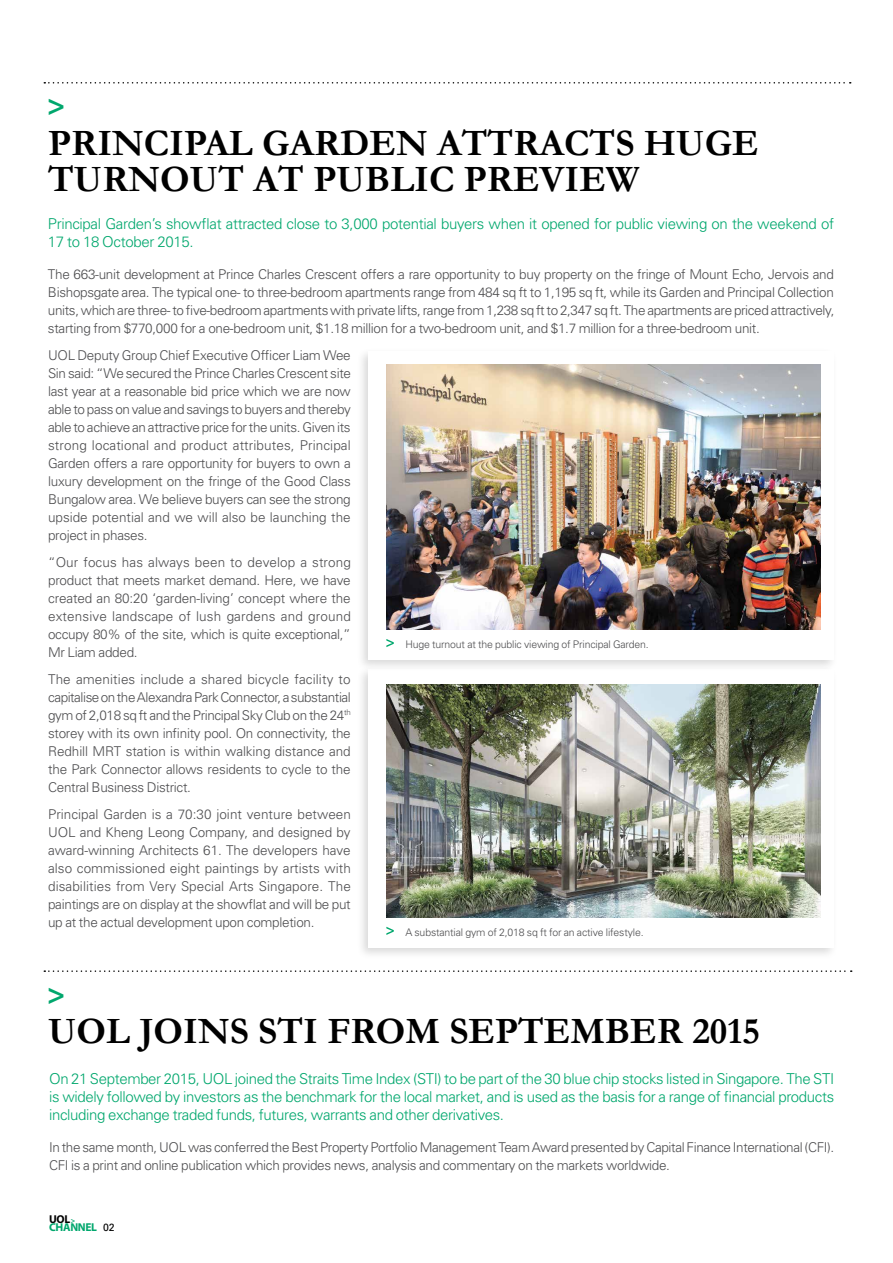
<style>
.page{position:relative;width:893px;height:1263px;background:#fff}
.page>*{position:absolute;margin:0;border:0;box-sizing:border-box;transform-origin:0 0}
.t1{font:700 37.5px/36px "Garamond";color:#000}
.t2{font:700 30.45px "Myriad Pro";color:#00a76d}
.t3{font:300 15px/18px "Univers";letter-spacing:-.02em;color:#00a76d;text-align:justify}
.t4{font:300 13.5px/18px "Univers";letter-spacing:-.02em;color:#4d4d4f;text-align:justify}
.t5{font:700 11.4px "Myriad Pro";letter-spacing:-.03em;color:#00a76d}
.t6{font:700 11.4px "Myriad Pro";color:#000}
.t7{font:300 10.5px "Univers";letter-spacing:-.015em;color:#4d4d4f}
.s1{font-size:7.5px;color:#00a76d}
.s2{font-family:"Univers";font-weight:400;font-size:10.5px;color:#000}
</style>
<div class="page">
<svg style="left:44px;top:82px;width:807px;height:2px"></svg>
<div style="left:356px;top:665px;width:482px;height:294px;background:#000;opacity:.15"></div>
<div style="left:369px;top:669px;width:465px;height:278px;background:#fff"></div>
<div style="left:356px;top:347px;width:482px;height:325px;background:#000;opacity:.15"></div>
<div style="left:369px;top:351px;width:465px;height:309px;background:#fff"></div>
<img style="left:387px;top:685px;width:433px;height:232px">
<img style="left:387px;top:365px;width:433px;height:265px">
<svg style="left:44px;top:970px;width:808px;height:2px"></svg>
<svg style="left:386px;top:927px;width:8px;height:8px"></svg>
<svg style="left:386px;top:639px;width:8px;height:8px"></svg>
<h2 class="t2" style="left:47px;top:85px;width:20px">&gt;</h2>
<h1 class="t1" style="left:48px;top:124px;width:712px">PRINCIPAL GARDEN ATTRACTS HUGE<br>TURNOUT AT PUBLIC PREVIEW</h1>
<p class="t3" style="left:48px;top:214px;width:788px">Principal Garden’s showflat attracted close to 3,000 potential buyers when it opened for public viewing on the weekend of<br>17 to 18 October 2015.</p>
<p class="t4" style="left:48px;top:264px;width:788px">The 663-unit development at Prince Charles Crescent offers a rare opportunity to buy property on the fringe of Mount Echo, Jervois and Bishopsgate area. The typical one- to three-bedroom apartments range from 484 sq ft to 1,195 sq ft, while its Garden and Principal Collection units, which are three- to five-bedroom apartments with private lifts, range from 1,238 sq ft to 2,347 sq ft. The apartments are priced attractively, starting from $770,000 for a one-bedroom unit, $1.18 million for a two-bedroom unit, and $1.7 million for a three-bedroom unit.</p>
<p class="t4" style="left:48px;top:345px;width:304px">UOL Deputy Group Chief Executive Officer Liam Wee Sin said: “We secured the Prince Charles Crescent site last year at a reasonable bid price which we are now able to pass on value and savings to buyers and thereby able to achieve an attractive price for the units. Given its strong locational and product attributes, Principal Garden offers a rare opportunity for buyers to own a luxury development on the fringe of the Good Class Bungalow area. We believe buyers can see the strong upside potential and we will also be launching the project in phases.</p>
<p class="t4" style="left:48px;top:552px;width:304px">“Our focus has always been to develop a strong product that meets market demand. Here, we have created an 80:20 ‘garden-living’ concept where the extensive landscape of lush gardens and ground occupy 80% of the site, which is quite exceptional,” Mr Liam added.</p>
<p class="t4" style="left:48px;top:669px;width:304px">The amenities include a shared bicycle facility to capitalise on the Alexandra Park Connector, a substantial gym of 2,018 sq ft and the Principal Sky Club on the 24<sup>th </sup>storey with its own infinity pool. On connectivity, the Redhill MRT station is within walking distance and the Park Connector allows residents to cycle to the Central Business District.</p>
<p class="t4" style="left:48px;top:804px;width:304px">Principal Garden is a 70:30 joint venture between UOL and Kheng Leong Company, and designed by award-winning Architects 61. The developers have also commissioned eight paintings by artists with disabilities from Very Special Arts Singapore. The paintings are on display at the showflat and will be put up at the actual development upon completion.</p>
<p class="t7" style="left:405px;top:637px;width:245px">Huge turnout at the public viewing of Principal Garden.</p>
<p class="t7" style="left:405px;top:925px;width:240px">A substantial gym of 2,018 sq ft for an active lifestyle.</p>
<h2 class="t2" style="left:47px;top:974px;width:20px">&gt;</h2>
<h1 class="t1" style="left:48px;top:1013px;width:713px">UOL JOINS STI FROM SEPTEMBER 2015</h1>
<p class="t3" style="left:49px;top:1069px;width:787px">On 21 September 2015, UOL joined the Straits Time Index (STI) to be part of the 30 blue chip stocks listed in Singapore. The STI is widely followed by investors as the benchmark for the local market, and is used as the basis for a range of financial products including exchange traded funds, futures, warrants and other derivatives.</p>
<p class="t4" style="left:49px;top:1137px;width:787px">In the same month, UOL was conferred the Best Property Portfolio Management Team Award presented by Capital Finance International (CFI).<br>CFI is a print and online publication which provides news, analysis and commentary on the markets worldwide.</p>
<p class="t6" style="left:49px;top:1211px;width:28px">UOL<span class="s1">&gt;</span></p>
<p class="t5" style="left:49px;top:1220px;width:67px">CHANNEL <span class="s2">02</span></p>
</div>
